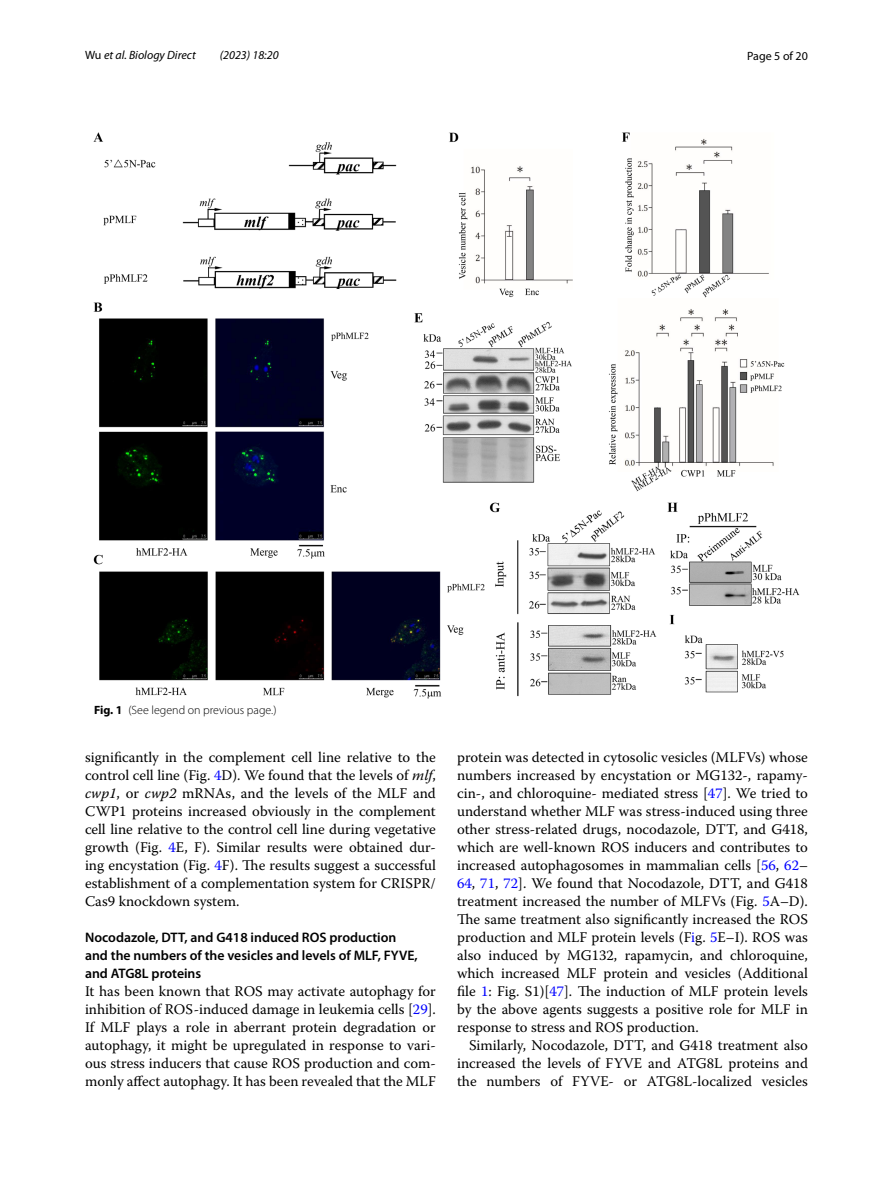
<style>
.page{position:relative;width:893px;height:1187px;background:#fff}
.page>*{position:absolute;margin:0;border:0;box-sizing:border-box;transform-origin:0 0}
.t1{font:14.7px/18px "Warnock Pro";color:#000;text-align:justify}
.t2{font:600 13.8px/18px "Myriad Pro";color:#000}
.t3{font:italic 12px "Myriad Pro";color:#000}
.t4{font:300 12px "Myriad Pro";color:#000}
.t5{font:12px "Myriad Pro";color:#000}
.s1{font-style:normal}
.s2{font-weight:700}
.s3{color:#00f}
.s4{font-style:italic}
</style>
<div class="page">
<img style="left:94px;top:133px;width:705px;height:565px">
<p class="t3" style="left:85px;top:48px;width:112px"><span class="s1">Wu</span> et al. Biology Direct</p>
<p class="t3" style="left:220px;top:48px;width:60px">(2023) 18:20</p>
<p class="t5" style="left:747px;top:48px;width:62px">Page 5 of 20</p>
<p class="t4" style="left:94px;top:703px;width:184px"><span class="s2">Fig. 1</span> (See legend on previous page.)</p>
<p class="t1" style="left:85px;top:747px;width:352px">significantly in the complement cell line relative to the control cell line (Fig. <span class="s3">4</span>D). We found that the levels of <span class="s4">mlf</span>, <span class="s4">cwp1</span>, or <span class="s4">cwp2</span> mRNAs, and the levels of the MLF and CWP1 proteins increased obviously in the complement cell line relative to the control cell line during vegetative growth (Fig. <span class="s3">4</span>E, F). Similar results were obtained dur&shy;ing encystation (Fig. <span class="s3">4</span>F). The results suggest a successful establishment of a complementation system for CRISPR/ Cas9 knockdown system.</p>
<p class="t2" style="left:85px;top:927px;width:334px">Nocodazole, DTT, and G418 induced ROS production and the numbers of the vesicles and levels of MLF, FYVE, and ATG8L proteins</p>
<p class="t1" style="left:85px;top:981px;width:352px">It has been known that ROS may activate autophagy for inhibition of ROS-induced damage in leukemia cells [<span class="s3">29</span>].<br>If MLF plays a role in aberrant protein degradation or autophagy, it might be upregulated in response to vari&shy;ous stress inducers that cause ROS production and com&shy;monly affect autophagy. It has been revealed that the MLF</p>
<p class="t1" style="left:457px;top:747px;width:352px">protein was detected in cytosolic vesicles (MLFVs) whose numbers increased by encystation or MG132-, rapamy&shy;cin-, and chloroquine- mediated stress [<span class="s3">47</span>]. We tried to understand whether MLF was stress-induced using three other stress-related drugs, nocodazole, DTT, and G418, which are well-known ROS inducers and contributes to increased autophagosomes in mammalian cells [<span class="s3">56</span>, <span class="s3">62</span>– <span class="s3">64</span>, <span class="s3">71</span>, <span class="s3">72</span>]. We found that Nocodazole, DTT, and G418 treatment increased the number of MLFVs (Fig. <span class="s3">5</span>A–D).<br>The same treatment also significantly increased the ROS production and MLF protein levels (F<span class="s3">i</span>g. <span class="s3">5</span>E–I). ROS was also induced by MG132, rapamycin, and chloroquine, which increased MLF protein and vesicles (Additional file <span class="s3">1</span>: Fig. S1)[<span class="s3">47</span>]. The induction of MLF protein levels by the above agents suggests a positive role for MLF in response to stress and ROS production.</p>
<p class="t1" style="left:457px;top:1035px;width:352px;text-indent:12px">Similarly, Nocodazole, DTT, and G418 treatment also increased the levels of FYVE and ATG8L proteins and the numbers of FYVE- or ATG8L-localized vesicles</p>
</div>
